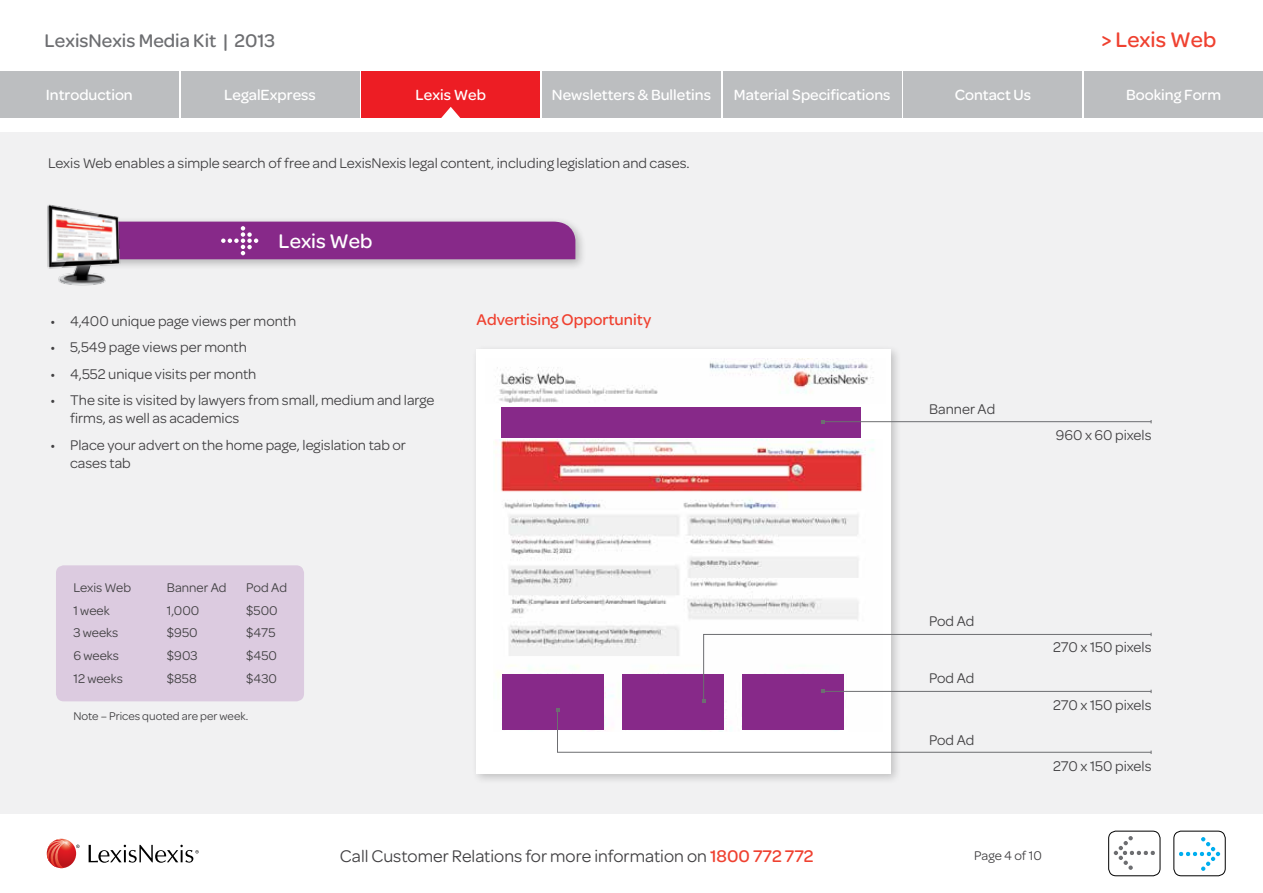
<style>
.page{position:relative;width:1263px;height:893px;background:#fff}
.page>*{position:absolute;margin:0;border:0;box-sizing:border-box;transform-origin:0 0}
.t1{font:500 22.5px "Omnes";color:#ef4130}
.t2{font:500 21px "Omnes";color:#fff}
.t3{font:500 19.5px "Omnes";color:#6d6e71}
.t4{font:18px "Omnes";color:#414042}
.t5{font:500 16.5px "Omnes";color:#ef4130}
.t6{font:500 15.75px "Omnes";color:#fff}
.t7{font:15px/18px "Omnes";color:#414042}
.t8{font:13.5px "Omnes";color:#414042}
.t9{font:12px "Omnes";color:#414042}
.s1{font-weight:500;color:#ef4130}
</style>
<div class="page">
<svg style="left:89px;top:845px;width:110px;height:18px"></svg>
<svg style="left:47px;top:839px;width:33px;height:29px"></svg>
<div style="left:0;top:132px;width:1263px;height:682px;background:#f1f1f2"></div>
<div style="left:56px;top:565px;width:248px;height:136px;background:#dccbe0;border-radius:8px"></div>
<div style="left:471px;top:344px;width:431px;height:441px;background:#000;opacity:.2"></div>
<div style="left:477px;top:349px;width:414px;height:425px;background:#fff"></div>
<img style="left:497px;top:359px;width:377px;height:44px">
<img style="left:495px;top:440px;width:379px;height:268px">
<div style="left:0;top:71px;width:179px;height:46px;background:#bcbec0"></div>
<div style="left:181px;top:71px;width:178px;height:46px;background:#bcbec0"></div>
<div style="left:361px;top:71px;width:179px;height:46px;background:#ed1d24"></div>
<div style="left:542px;top:71px;width:179px;height:46px;background:#bcbec0"></div>
<div style="left:723px;top:71px;width:178px;height:46px;background:#bcbec0"></div>
<div style="left:904px;top:71px;width:178px;height:46px;background:#bcbec0"></div>
<div style="left:1084px;top:71px;width:179px;height:46px;background:#bcbec0"></div>
<svg style="left:435px;top:107px;width:31px;height:11px"></svg>
<div style="left:89px;top:216px;width:497px;height:54px;background:#000;opacity:.25"></div>
<img style="left:47px;top:204px;width:79px;height:82px">
<svg style="left:94px;top:222px;width:481px;height:37px;background:#8d348e"></svg>
<div style="left:501px;top:407px;width:360px;height:30px;background:#872989"></div>
<div style="left:502px;top:674px;width:102px;height:56px;background:#872989"></div>
<div style="left:622px;top:674px;width:102px;height:56px;background:#872989"></div>
<div style="left:743px;top:674px;width:101px;height:56px;background:#872989"></div>
<hr style="left:823px;top:421px;width:328px;height:1px;background:#6d6e71">
<svg style="left:556px;top:708px;width:596px;height:46px"></svg>
<svg style="left:702px;top:633px;width:450px;height:69px"></svg>
<div style="left:1174px;top:831px;width:51px;height:45px;border:1px solid #000;border-radius:7px"></div>
<svg style="left:1179px;top:837px;width:41px;height:34px"></svg>
<div style="left:1108px;top:831px;width:52px;height:45px;border:1px solid #000;border-radius:7px"></div>
<svg style="left:1114px;top:836px;width:41px;height:34px"></svg>
<p class="t1" style="left:1101px;top:27px;width:116px">&gt; Lexis Web</p>
<h3 class="t3" style="left:45px;top:30px;width:232px">LexisNexis Media Kit | 2013</h3>
<p class="t6" style="left:46px;top:86px;width:88px">Introduction</p>
<p class="t6" style="left:224px;top:86px;width:93px">LegalExpress</p>
<p class="t6" style="left:416px;top:86px;width:72px">Lexis Web</p>
<p class="t6" style="left:552px;top:86px;width:161px">Newsletters &amp; Bulletins</p>
<p class="t6" style="left:734px;top:86px;width:158px">Material Specifications</p>
<p class="t6" style="left:955px;top:86px;width:78px">Contact Us</p>
<p class="t6" style="left:1126px;top:86px;width:96px">Booking Form</p>
<p class="t7" style="left:48px;top:153px;width:643px">Lexis Web enables a simple search of free and LexisNexis legal content, including legislation and cases.</p>
<p class="t2" style="left:279px;top:229px;width:95px">Lexis Web</p>
<p class="t7" style="left:51px;top:311px;width:247px">• 4,400 unique page views per month</p>
<p class="t7" style="left:51px;top:337px;width:198px">• 5,549 page views per month</p>
<p class="t7" style="left:51px;top:364px;width:207px">• 4,552 unique visits per month</p>
<p class="t7" style="left:70px;top:390px;width:366px;text-indent:-20px">• The site is visited by lawyers from small, medium and large firms, as well as academics</p>
<p class="t7" style="left:70px;top:435px;width:337px;text-indent:-20px">• Place your advert on the home page, legislation tab or cases tab</p>
<p class="t5" style="left:477px;top:310px;width:176px">Advertising Opportunity</p>
<p class="t7" style="left:929px;top:399px;width:68px">Banner Ad</p>
<p class="t7" style="left:1056px;top:425px;width:97px">960 x 60 pixels</p>
<p class="t8" style="left:73px;top:578px;width:59px">Lexis Web</p>
<p class="t8" style="left:167px;top:578px;width:61px">Banner Ad</p>
<p class="t8" style="left:246px;top:578px;width:42px">Pod Ad</p>
<p class="t8" style="left:73px;top:601px;width:38px">1 week</p>
<p class="t8" style="left:167px;top:601px;width:34px">1,000</p>
<p class="t8" style="left:246px;top:601px;width:33px">$500</p>
<p class="t8" style="left:73px;top:624px;width:47px">3 weeks</p>
<p class="t8" style="left:167px;top:624px;width:32px">$950</p>
<p class="t8" style="left:246px;top:624px;width:31px">$475</p>
<p class="t8" style="left:73px;top:647px;width:47px">6 weeks</p>
<p class="t8" style="left:167px;top:647px;width:32px">$903</p>
<p class="t8" style="left:246px;top:647px;width:32px">$450</p>
<p class="t8" style="left:73px;top:669px;width:51px">12 weeks</p>
<p class="t8" style="left:167px;top:669px;width:31px">$858</p>
<p class="t8" style="left:246px;top:669px;width:32px">$430</p>
<p class="t9" style="left:73px;top:707px;width:176px">Note – Prices quoted are per week.</p>
<p class="t7" style="left:929px;top:611px;width:47px">Pod Ad</p>
<p class="t7" style="left:929px;top:669px;width:47px">Pod Ad</p>
<p class="t7" style="left:929px;top:730px;width:47px">Pod Ad</p>
<p class="t7" style="left:1053px;top:637px;width:100px">270 x 150 pixels</p>
<p class="t7" style="left:1053px;top:695px;width:100px">270 x 150 pixels</p>
<p class="t7" style="left:1053px;top:756px;width:100px">270 x 150 pixels</p>
<p class="t4" style="left:340px;top:843px;width:475px">Call Customer Relations for more information on <span class="s1">1800 772 772</span></p>
<p class="t8" style="left:974px;top:847px;width:69px">Page 4 of 10</p>
</div>
